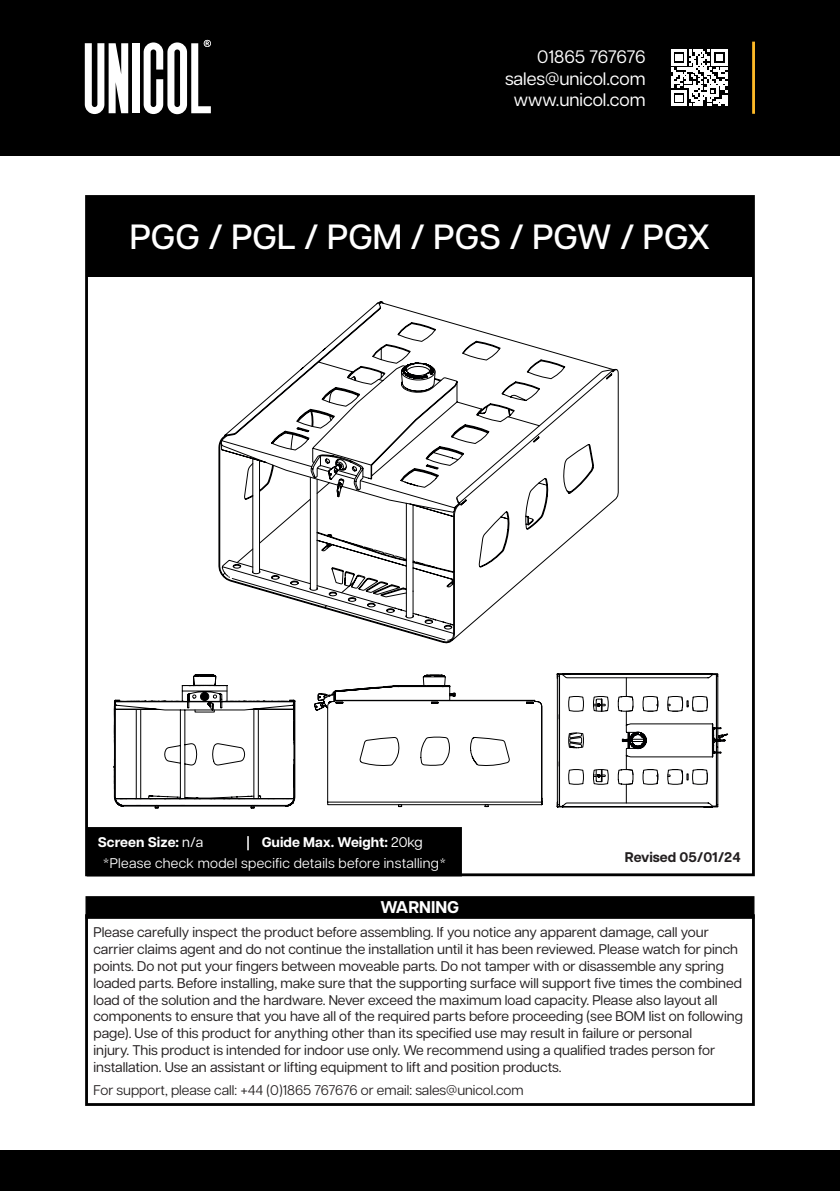
<style>
.page{position:relative;width:840px;height:1191px;background:#fff}
.page>*{position:absolute;margin:0;border:0;box-sizing:border-box;transform-origin:0 0}
.t1{font:500 35px "Articulat CF";color:#fff}
.t2{font:18px/21.6px "Articulat CF";color:#fff;text-align:right}
.t3{font:700 17px "Articulat CF";color:#fff}
.t4{font:14px/16.8px "Articulat CF";color:#231f20}
.t5{font:14px "Articulat CF";color:#231f20}
.t6{font:14px "Articulat CF";letter-spacing:.02em;color:#fff}
.t7{font:700 14px "Articulat CF";color:#fff}
.t8{font:700 14px "Articulat CF";color:#231f20}
.s1{font-weight:400}
</style>
<div class="page">
<div style="left:0;top:0;width:839px;height:155px;background:#000"></div>
<div style="left:0;top:1150px;width:839px;height:41px;background:#000"></div>
<svg style="left:143px;top:40px;width:68px;height:74px"></svg>
<div style="left:132px;top:43px;width:7px;height:70px;background:#fff"></div>
<svg style="left:85px;top:43px;width:43px;height:71px"></svg>
<div style="left:85px;top:914px;width:669px;height:192px;border:3px solid #000"></div>
<div style="left:85px;top:896px;width:669px;height:22px;background:#000;border:1px solid #000"></div>
<hr style="left:751px;top:42px;width:3px;height:72px;background:#fdb927">
<div style="left:87px;top:196px;width:666px;height:81px;background:#000"></div>
<div style="left:87px;top:827px;width:374px;height:49px;background:#000"></div>
<svg style="left:671px;top:49px;width:56px;height:57px"></svg>
<svg style="left:309px;top:301px;width:307px;height:263px"></svg>
<svg style="left:114px;top:363px;width:427px;height:535px"></svg>
<svg style="left:557px;top:499px;width:170px;height:308px"></svg>
<p class="t2" style="left:504px;top:45px;width:142px">01865 767676 sales@unicol.com www.unicol.com</p>
<h1 class="t1" style="left:130px;top:211px;width:581px">PGG / PGL / PGM / PGS / PGW / PGX</h1>
<p class="t7" style="left:98px;top:832px;width:107px">Screen Size: <span class="s1">n/a</span></p>
<p class="t7" style="left:261px;top:832px;width:162px">Guide Max. Weight: <span class="s1">20kg</span></p>
<p class="t6" style="left:103px;top:853px;width:345px">*Please check model specific details before installing*</p>
<p class="t8" style="left:624px;top:847px;width:117px">Revised 05/01/24</p>
<p class="t3" style="left:380px;top:895px;width:80px">WARNING</p>
<p class="t4" style="left:93px;top:923px;width:650px">Please carefully inspect the product before assembling. If you notice any apparent damage, call your carrier claims agent and do not continue the installation until it has been reviewed. Please watch for pinch points. Do not put your fingers between moveable parts. Do not tamper with or disassemble any spring loaded parts. Before installing, make sure that the supporting surface will support five times the combined load of the solution and the hardware. Never exceed the maximum load capacity. Please also layout all components to ensure that you have all of the required parts before proceeding (see BOM list on following page). Use of this product for anything other than its specified use may result in failure or personal<br>injury. This product is intended for indoor use only. We recommend using a qualified trades person for installation. Use an assistant or lifting equipment to lift and position products.</p>
<p class="t5" style="left:93px;top:1079px;width:431px">For support, please call: +44 (0)1865 767676 or email: sales@unicol.com</p>
</div>
